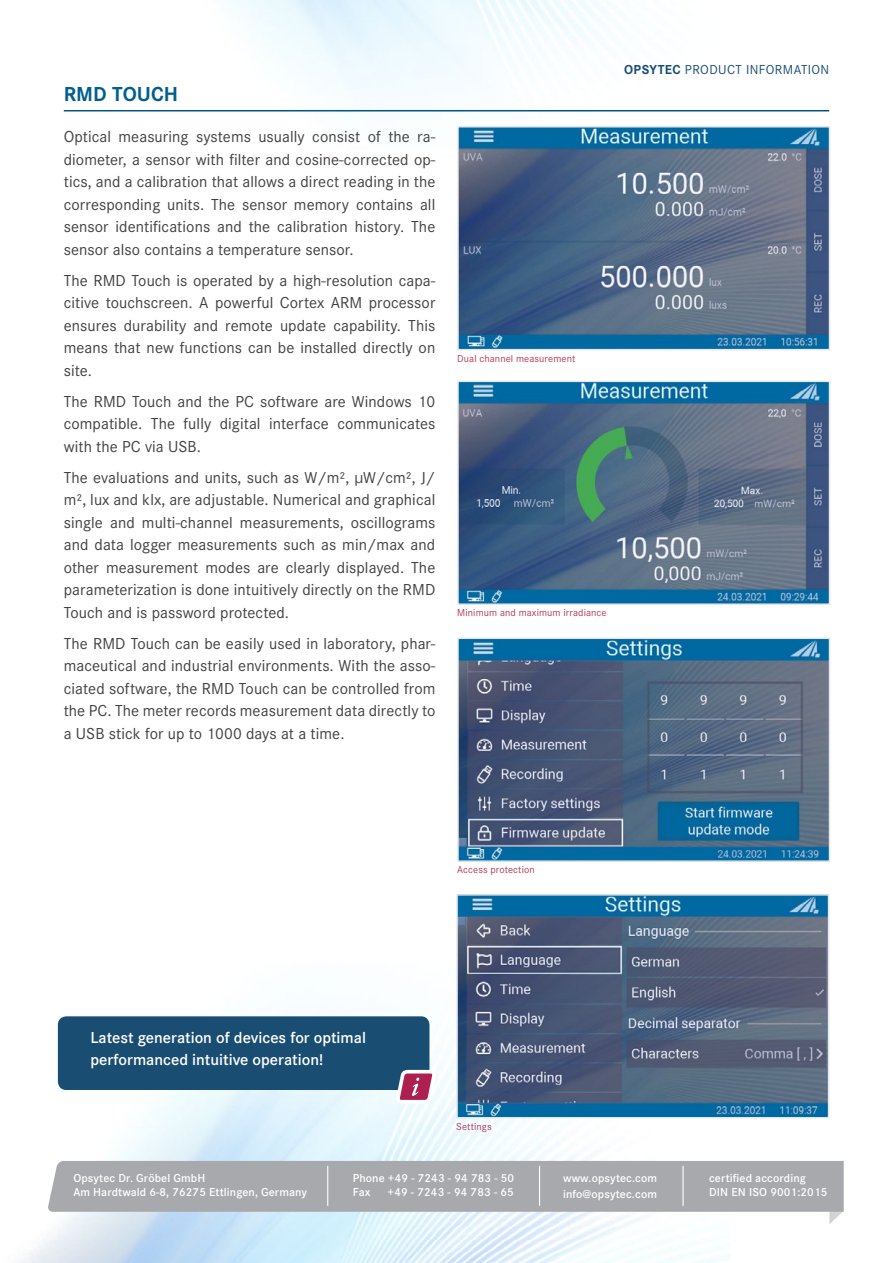
<style>
.page{position:relative;width:893px;height:1263px;background:#fff}
.page>*{position:absolute;margin:0;border:0;box-sizing:border-box;transform-origin:0 0}
.t1{font:700 21px "Corporate S";color:#005e90}
.t2{font:16.5px/22.5px "Corporate S";letter-spacing:.005em;color:#414042;text-align:justify}
.t3{font:600 16.5px/21.8px "Corporate S";color:#fff}
.t4{font:13.5px "Corporate S";letter-spacing:.03em;color:#1a4d72}
.t5{font:600 12px/14.4px "Corporate S";letter-spacing:.01em;color:#fff}
.t6{font:10.5px "Corporate S";letter-spacing:.01em;color:#b33a5a}
.s1{font-weight:700}
</style>
<div class="page">
<img style="left:21px;top:1016px;width:709px;height:247px">
<svg style="left:48px;top:1161px;width:796px;height:63px;background:#b3b7bb"></svg>
<hr style="left:327px;top:1166px;width:1px;height:40px;background:#fff">
<hr style="left:539px;top:1166px;width:1px;height:40px;background:#fff">
<hr style="left:682px;top:1166px;width:2px;height:40px;background:#fff">
<hr style="left:64px;top:110px;width:765px;height:1px;background:#005387">
<svg style="left:456px;top:125px;width:374px;height:226px;background:#527090"></svg>
<svg style="left:457px;top:380px;width:373px;height:225px;background:#4e6f8c"></svg>
<svg style="left:457px;top:637px;width:373px;height:225px;background:#4b6b8a"></svg>
<svg style="left:456px;top:894px;width:373px;height:225px;background:#4e6885"></svg>
<div style="left:58px;top:1016px;width:371px;height:74px;background:#1a4d72;border-radius:9px"></div>
<svg style="left:394px;top:1039px;width:44px;height:95px"></svg>
<p class="t1" style="left:64px;top:82px;width:116px">RMD TOUCH</p>
<p class="t2" style="left:64px;top:125px;width:373px">Optical measuring systems usually consist of the ra&shy;diometer, a sensor with filter and cosine-corrected op&shy;tics, and a calibration that allows a direct reading in the corresponding units. The sensor memory contains all sensor identifications and the calibration history. The sensor also contains a temperature sensor.</p>
<p class="t2" style="left:64px;top:269px;width:373px">The RMD Touch is operated by a high-resolution capa&shy;citive touchscreen. A powerful Cortex ARM processor ensures durability and remote update capability. This means that new functions can be installed directly on site.</p>
<p class="t2" style="left:64px;top:390px;width:373px">The RMD Touch and the PC software are Windows 10 compatible. The fully digital interface communicates with the PC via USB.</p>
<p class="t2" style="left:64px;top:466px;width:373px">The evaluations and units, such as W/m², µW/cm², J/ m², lux and klx, are adjustable. Numerical and graphical single and multi-channel measurements, oscillograms and data logger measurements such as min/max and other measurement modes are clearly displayed. The parameterization is done intuitively directly on the RMD Touch and is password protected.</p>
<p class="t2" style="left:64px;top:632px;width:373px">The RMD Touch can be easily used in laboratory, phar&shy;maceutical and industrial environments. With the asso&shy;ciated software, the RMD Touch can be controlled from the PC. The meter records measurement data directly to a USB stick for up to 1000 days at a time.</p>
<p class="t4" style="left:624px;top:62px;width:207px"><span class="s1">OPSYTEC</span> Product Information</p>
<p class="t6" style="left:457px;top:352px;width:120px">Dual channel measurement</p>
<p class="t6" style="left:457px;top:607px;width:151px">Minimum and maximum irradiance</p>
<p class="t6" style="left:457px;top:864px;width:79px">Access protection</p>
<p class="t3" style="left:90px;top:1027px;width:277px">Latest generation of devices for optimal performanced intuitive operation!</p>
<p class="t6" style="left:456px;top:1120px;width:37px">Settings</p>
<p class="t5" style="left:73px;top:1171px;width:235px">Opsytec Dr. Gröbel GmbH<br>Am Hardtwald 6-8, 76275 Ettlingen, Germany</p>
<p class="t5" style="left:353px;top:1171px;width:163px">Phone +49 - 7243 - 94 783 - 50<br>Fax</p>
<p class="t5" style="left:388px;top:1185px;width:128px">+49 - 7243 - 94 783 - 65</p>
<p class="t5" style="left:563px;top:1170px;width:96px;line-height:16.2px">www.opsytec.com info@opsytec.com</p>
<p class="t5" style="left:709px;top:1171px;width:120px">certified according<br>DIN EN ISO 9001:2015</p>
</div>
